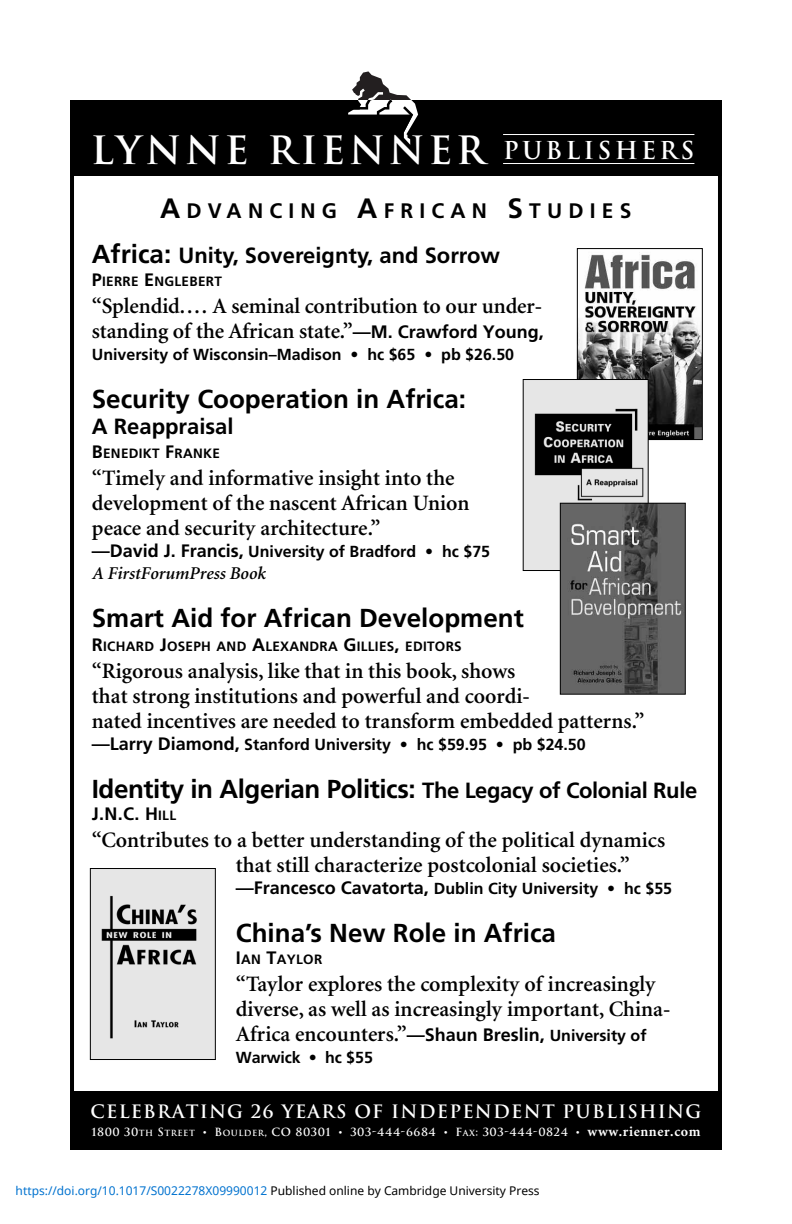
<style>
.page{position:relative;width:792px;height:1224px;background:#fff}
.page>*{position:absolute;margin:0;border:0;box-sizing:border-box;transform-origin:0 0}
.t1{font:700 38px "Trajan";letter-spacing:.1em;color:#fff}
.t2{font:700 26px "Frutiger";color:#000}
.t3{font:600 22px/25px "Minion";color:#000}
.t4{font:700 22px "Frutiger";color:#000}
.t5{font:700 21px "Frutiger";letter-spacing:.295em;color:#000}
.t6{font:700 18px "Trajan";letter-spacing:.065em;color:#fff}
.t7{font:italic 600 18px "Minion";color:#000}
.t8{font:700 18px "Frutiger";color:#000}
.t9{font:700 16px "Frutiger";color:#000}
.t10{font:700 13.6px "Frutiger";letter-spacing:.02em;color:#000}
.t11{font:12px "Noto Sans";color:#0172cf}
.t12{font:700 11px "Trajan";letter-spacing:.045em;color:#fff}
.s1{font-size:24px}
.s2{font-size:28px}
.s3{font-size:26px}
.s4{font-size:18px}
.s5{font-family:"Frutiger";font-weight:700;font-size:18px}
.s6{font-size:22px}
.s7{font-size:13.6px}
.s8{font-family:"Frutiger";font-weight:700;font-size:16px}
.s9{font-size:8.2px}
.s10{font-family:"Minion"}
.s11{font-family:"Minion";font-size:14px}
.s12{color:#000}
</style>
<div class="page">
<div style="left:70px;top:1091px;width:652px;height:58px;background:#000"></div>
<img style="left:579px;top:254px;width:122px;height:184px">
<div style="left:577px;top:248px;width:126px;height:192px;border:1px solid #000"></div>
<img style="left:525px;top:383px;width:122px;height:186px">
<div style="left:523px;top:379px;width:126px;height:192px;border:1px solid #000"></div>
<img style="left:562px;top:505px;width:122px;height:188px">
<div style="left:560px;top:503px;width:126px;height:192px;border:1px solid #000"></div>
<img style="left:92px;top:872px;width:122px;height:186px">
<div style="left:90px;top:868px;width:126px;height:192px;border:1px solid #000"></div>
<div style="left:70px;top:100px;width:652px;height:76px;background:#000"></div>
<svg style="left:348px;top:71px;width:70px;height:74px"></svg>
<hr style="left:503px;top:134px;width:191px;height:1px;background:#fff">
<hr style="left:503px;top:163px;width:191px;height:1px;background:#fff">
<h1 class="t1" style="left:91px;top:129px;width:605px">LYNNE RIENNER <span class="s1">PUBLISHERS</span></h1>
<p class="t5" style="left:160px;top:202px;width:473px"><span class="s2">A</span>DVANCING <span class="s2">A</span>FRICAN <span class="s2">S</span>TUDIES</p>
<p class="t4" style="left:92px;top:247px;width:410px"><span class="s3">Africa:</span> Unity, Sovereignty, and Sorrow</p>
<p class="t10" style="left:92px;top:275px;width:132px"><span class="s4">P</span>IERRE <span class="s4">E</span>NGLEBERT</p>
<p class="t3" style="left:92px;top:295px;width:453px">“Splendid.… A seminal contribution to our under&shy;standing of the African state.”<span class="s5">—M. Crawford Young,</span></p>
<p class="t9" style="left:92px;top:348px;width:424px">University of Wisconsin–Madison • hc $65 • pb $26.50</p>
<p class="t2" style="left:92px;top:388px;width:376px">Security Cooperation in Africa:</p>
<p class="t4" style="left:92px;top:417px;width:143px">A Reappraisal</p>
<p class="t10" style="left:92px;top:447px;width:130px"><span class="s4">B</span>ENEDIKT <span class="s4">F</span>RANKE</p>
<p class="t3" style="left:92px;top:467px;width:379px">“Timely and informative insight into the development of the nascent African Union peace and security architecture.”</p>
<p class="t9" style="left:92px;top:545px;width:400px"><span class="s4">—David J. Francis,</span> University of Bradford • hc $75</p>
<p class="t7" style="left:92px;top:566px;width:175px">A FirstForumPress Book</p>
<p class="t2" style="left:92px;top:607px;width:433px">Smart Aid for African Development</p>
<p class="t10" style="left:92px;top:640px;width:371px"><span class="s4">R</span>ICHARD <span class="s4">J</span>OSEPH AND <span class="s4">A</span>LEXANDRA <span class="s4">G</span>ILLIES<span class="s4">,</span> EDITORS</p>
<p class="t3" style="left:92px;top:660px;width:554px">“Rigorous analysis, like that in this book, shows<br>that strong institutions and powerful and coordi-<br>nated incentives are needed to transform embedded patterns.”</p>
<p class="t9" style="left:92px;top:738px;width:495px"><span class="s4">—Larry Diamond,</span> Stanford University • hc $59.95 • pb $24.50</p>
<p class="t2" style="left:92px;top:778px;width:607px">Identity in Algerian Politics: <span class="s6">The Legacy of Colonial Rule</span></p>
<p class="t8" style="left:92px;top:806px;width:86px">J.N.C. H<span class="s7">ILL</span></p>
<p class="t3" style="left:236px;top:829px;width:431px;text-indent:-144px">“Contributes to a better understanding of the political dynamics that still characterize postcolonial societies.”</p>
<p class="t9" style="left:236px;top:882px;width:438px"><span class="s4">—Francesco Cavatorta,</span> Dublin City University • hc $55</p>
<p class="t2" style="left:236px;top:922px;width:322px">China’s New Role in Africa</p>
<p class="t10" style="left:236px;top:953px;width:88px"><span class="s4">I</span>AN <span class="s4">T</span>AYLOR</p>
<p class="t3" style="left:236px;top:973px;width:436px">“Taylor explores the complexity of increasingly diverse, as well as increasingly important, China-<br>Africa encounters.”<span class="s5">—Shaun Breslin,</span> <span class="s8">University of</span></p>
<p class="t9" style="left:236px;top:1051px;width:139px">Warwick • hc $55</p>
<p class="t6" style="left:91px;top:1101px;width:612px">CELEBRATING 26 YEARS OF INDEPENDENT PUBLISHING</p>
<p class="t12" style="left:91px;top:1126px;width:611px">1800 30<span class="s9">TH</span> S<span class="s9">TREET</span> <span class="s10">•</span> B<span class="s9">OULDER</span>, CO 80301 <span class="s10">•</span> 303-444-6684 <span class="s10">•</span> F<span class="s9">AX</span>: 303-444-0824 <span class="s10">•</span> <span class="s11">www.rienner.com</span></p>
<p class="t11" style="left:16px;top:1183px;width:526px">https://doi.org/10.1017/S0022278X09990012 <span class="s12">Published online by Cambridge University Press</span></p>
</div>
